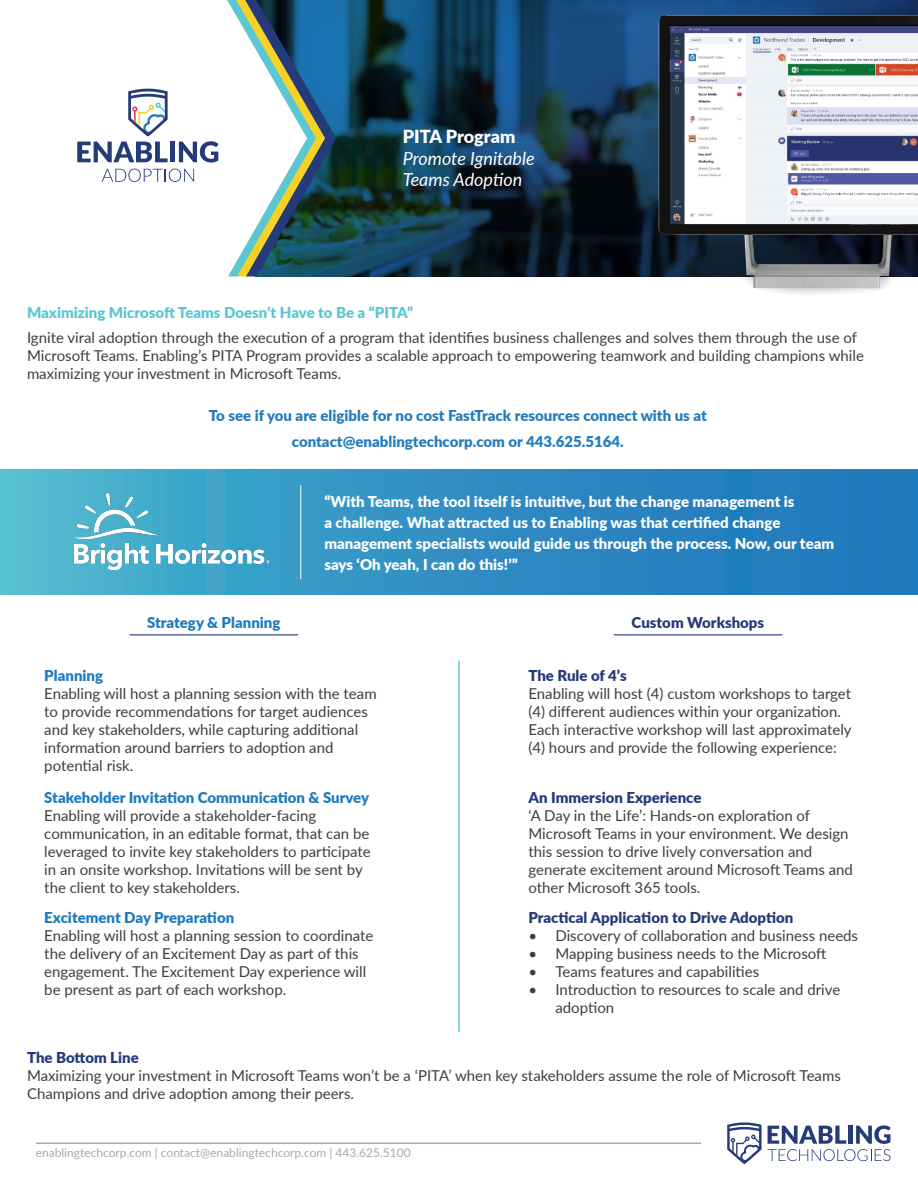
<style>
.page{position:relative;width:918px;height:1188px;background:#fff}
.page>*{position:absolute;margin:0;border:0;box-sizing:border-box;transform-origin:0 0}
.t1{font:italic 18px "Lato";color:#fff}
.t2{font:900 18px "Lato";letter-spacing:-.005em;color:#fff}
.t3{font:15px/18px "Lato";color:#3e3e3f}
.t4{font:900 15px/21px "Lato";color:#fff}
.t5{font:900 15px/25.5px "Lato";color:#237cbd;text-align:center}
.t6{font:900 15px "Lato";color:#243a79}
.t7{font:900 15px "Lato";color:#1e7bbd}
.t8{font:900 15px "Lato";color:#5bc7d2}
.t9{font:12px "Lato";color:#a8a9ad}
</style>
<div class="page">
<hr style="left:36px;top:1143px;width:665px;height:1px;background:#a8a9ad">
<svg style="left:727px;top:1122px;width:35px;height:42px"></svg>
<svg style="left:768px;top:1125px;width:123px;height:36px"></svg>
<div style="left:0;top:470px;width:918px;height:124px;background:linear-gradient(to right,#4cb5ce,#1a70ba)"></div>
<hr style="left:300px;top:485px;width:1px;height:94px;background:#fff">
<hr style="left:130px;top:634px;width:168px;height:1px;background:#243a79">
<svg style="left:336px;top:0;width:291px;height:276px;background:#11344a"></svg>
<svg style="left:227px;top:0;width:109px;height:276px"></svg>
<svg style="left:77px;top:142px;width:91px;height:20px"></svg>
<div style="left:170px;top:142px;width:5px;height:20px;background:#243a79"></div>
<svg style="left:179px;top:141px;width:40px;height:22px"></svg>
<svg style="left:102px;top:169px;width:92px;height:13px"></svg>
<svg style="left:128px;top:89px;width:40px;height:47px"></svg>
<hr style="left:614px;top:634px;width:168px;height:1px;background:#243a79">
<img style="left:68px;top:485px;width:207px;height:93px">
<img style="left:627px;top:0;width:291px;height:294px">
<p class="t2" style="left:403px;top:123px;width:114px">PITA Program</p>
<p class="t1" style="left:403px;top:145px;width:133px">Promote Ignitable</p>
<p class="t1" style="left:403px;top:167px;width:121px">Teams Adoption</p>
<p class="t8" style="left:27px;top:301px;width:388px">Maximizing Microsoft Teams Doesn’t Have to Be a “PITA”</p>
<p class="t3" style="left:27px;top:328px;width:838px">Ignite viral adoption through the execution of a program that identifies business challenges and solves them through the use of<br>Microsoft Teams. Enabling’s PITA Program provides a scalable approach to empowering teamwork and building champions while maximizing your investment in Microsoft Teams.</p>
<p class="t5" style="left:209px;top:402px;width:499px">To see if you are eligible for no cost FastTrack resources connect with us at contact@enablingtechcorp.com or 443.625.5164.</p>
<p class="t7" style="left:147px;top:612px;width:135px">Strategy &amp; Planning</p>
<p class="t4" style="left:324px;top:490px;width:511px">“With Teams, the tool itself is intuitive, but the change management is<br>a challenge. What attracted us to Enabling was that certified change management specialists would guide us through the process. Now, our team says ‘Oh yeah, I can do this!’”</p>
<p class="t6" style="left:632px;top:612px;width:134px">Custom Workshops</p>
<p class="t7" style="left:44px;top:664px;width:60px">Planning</p>
<p class="t3" style="left:44px;top:684px;width:334px">Enabling will host a planning session with the team to provide recommendations for target audiences and key stakeholders, while capturing additional information around barriers to adoption and potential risk.</p>
<p class="t7" style="left:44px;top:786px;width:326px">Stakeholder Invitation Communication &amp; Survey</p>
<p class="t3" style="left:44px;top:806px;width:328px">Enabling will provide a stakeholder-facing communication, in an editable format, that can be leveraged to invite key stakeholders to participate in an onsite workshop. Invitations will be sent by the client to key stakeholders.</p>
<p class="t7" style="left:44px;top:906px;width:191px">Excitement Day Preparation</p>
<p class="t3" style="left:44px;top:926px;width:331px">Enabling will host a planning session to coordinate</p>
<p class="t3" style="left:44px;top:944px;width:316px">the delivery of an Excitement Day as part of this</p>
<p class="t3" style="left:44px;top:962px;width:323px">engagement. The Excitement Day experience will</p>
<p class="t3" style="left:44px;top:980px;width:244px">be present as part of each workshop.</p>
<p class="t6" style="left:528px;top:664px;width:100px">The Rule of 4’s</p>
<p class="t3" style="left:528px;top:684px;width:324px">Enabling will host (4) custom workshops to target</p>
<p class="t3" style="left:528px;top:702px;width:314px">(4) different audiences within your organization.</p>
<p class="t3" style="left:528px;top:720px;width:325px">Each interactive workshop will last approximately</p>
<p class="t3" style="left:528px;top:738px;width:310px">(4) hours and provide the following experience:</p>
<p class="t6" style="left:528px;top:786px;width:175px">An Immersion Experience</p>
<p class="t3" style="left:528px;top:806px;width:326px">‘A Day in the Life’: Hands-on exploration of Microsoft Teams in your environment. We design this session to drive lively conversation and generate excitement around Microsoft Teams and other Microsoft 365 tools.</p>
<p class="t6" style="left:528px;top:906px;width:267px">Practical Application to Drive Adoption</p>
<p class="t3" style="left:528px;top:926px;width:331px">• Discovery of collaboration and business needs</p>
<p class="t3" style="left:528px;top:944px;width:300px">• Mapping business needs to the Microsoft</p>
<p class="t3" style="left:528px;top:962px;width:232px">• Teams features and capabilities</p>
<p class="t3" style="left:555px;top:980px;width:286px;text-indent:-27px">• Introduction to resources to scale and drive adoption</p>
<p class="t6" style="left:27px;top:1046px;width:113px">The Bottom Line</p>
<p class="t3" style="left:27px;top:1066px;width:815px">Maximizing your investment in Microsoft Teams won’t be a ‘PITA’ when key stakeholders assume the role of Microsoft Teams<br>Champions and drive adoption among their peers.</p>
<p class="t9" style="left:36px;top:1144px;width:377px">enablingtechcorp.com | contact@enablingtechcorp.com | 443.625.5100</p>
</div>
